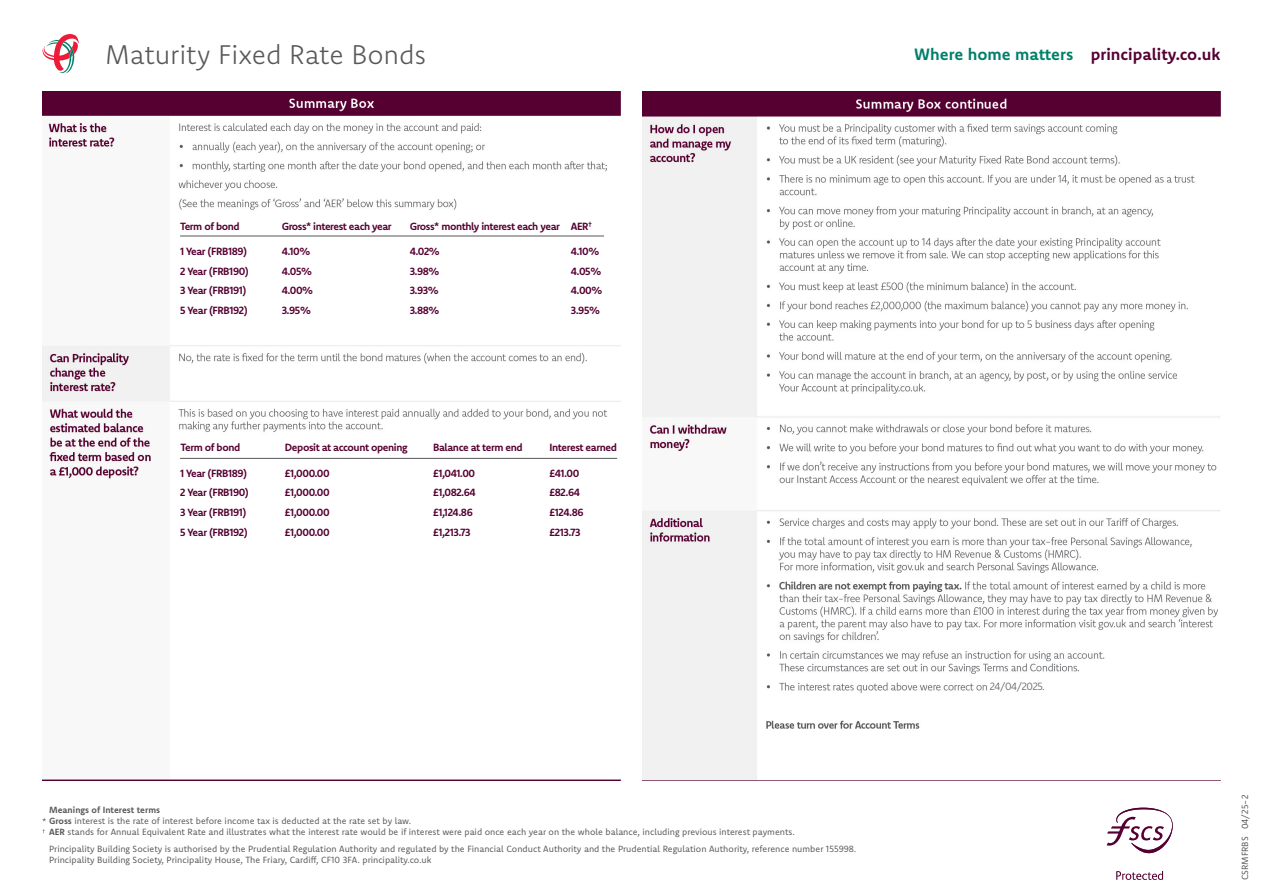
<style>
.page{position:relative;width:1263px;height:893px;background:#fff}
.page>*{position:absolute;margin:0;border:0;box-sizing:border-box;transform-origin:0 0}
.Product_title{font:300 27px "Komet";letter-spacing:-.005em;color:#57585a}
.tagline{font:700 16.5px "Komet";color:#550032}
.Plum_subhead{font:700 10.5px "Komet";letter-spacing:-.04em;color:#550032}
.Table_copy{font:700 10.5px "Komet";letter-spacing:-.04em;color:#550032}
.Table_copy-2{font:300 10.5px "Komet";letter-spacing:-.04em;color:#57585a}
.small_print{font:9px/10.8px "Komet";color:#57585a}
.ref_number{font:9px "Komet";color:#57585a}
.s1{color:#008068}
.s2{font-weight:700}
</style>
<div class="page">
<svg style="left:43px;top:34px;width:36px;height:39px"></svg>
<svg style="left:1116px;top:871px;width:47px;height:9px"></svg>
<svg style="left:1107px;top:808px;width:66px;height:45px"></svg>
<img style="left:43px;top:91px;width:578px;height:689px">
<img style="left:642px;top:91px;width:578px;height:689px">
<hr style="left:180px;top:236px;width:424px;height:1px;background:#57585a">
<hr style="left:180px;top:458px;width:437px;height:1px;background:#57585a">
<p class="Product_title" style="left:105px;top:37px;width:322px">Maturity Fixed Rate Bonds</p>
<p class="tagline" style="left:914px;top:43px;width:308px"><span class="s1">Where home matters</span> principality.co.uk</p>
<p class="Plum_subhead" style="left:180px;top:219px;width:61px">Term of bond</p>
<p class="Plum_subhead" style="left:282px;top:219px;width:111px">Gross* interest each year</p>
<p class="Plum_subhead" style="left:410px;top:219px;width:152px">Gross* monthly interest each year</p>
<p class="Table_copy" style="left:180px;top:245px;width:69px">1 Year (FRB189)</p>
<p class="Table_copy" style="left:180px;top:264px;width:70px">2 Year (FRB190)</p>
<p class="Table_copy" style="left:180px;top:284px;width:68px">3 Year (FRB191)</p>
<p class="Table_copy" style="left:180px;top:303px;width:69px">5 Year (FRB192)</p>
<p class="Table_copy" style="left:571px;top:219px;width:23px">AER<sup>†</sup></p>
<p class="Plum_subhead" style="left:282px;top:245px;width:30px">4.10%</p>
<p class="Plum_subhead" style="left:282px;top:264px;width:32px">4.05%</p>
<p class="Plum_subhead" style="left:282px;top:284px;width:33px">4.00%</p>
<p class="Plum_subhead" style="left:282px;top:303px;width:31px">3.95%</p>
<p class="Plum_subhead" style="left:410px;top:245px;width:32px">4.02%</p>
<p class="Plum_subhead" style="left:571px;top:245px;width:30px">4.10%</p>
<p class="Plum_subhead" style="left:410px;top:264px;width:31px">3.98%</p>
<p class="Plum_subhead" style="left:410px;top:284px;width:31px">3.93%</p>
<p class="Plum_subhead" style="left:410px;top:303px;width:31px">3.88%</p>
<p class="Plum_subhead" style="left:571px;top:264px;width:32px">4.05%</p>
<p class="Plum_subhead" style="left:571px;top:284px;width:33px">4.00%</p>
<p class="Plum_subhead" style="left:571px;top:303px;width:31px">3.95%</p>
<p class="Plum_subhead" style="left:181px;top:441px;width:61px">Term of bond</p>
<p class="Plum_subhead" style="left:285px;top:441px;width:124px">Deposit at account opening</p>
<p class="Plum_subhead" style="left:433px;top:441px;width:91px">Balance at term end</p>
<p class="Table_copy" style="left:180px;top:466px;width:69px">1 Year (FRB189)</p>
<p class="Table_copy" style="left:180px;top:486px;width:70px">2 Year (FRB190)</p>
<p class="Table_copy" style="left:180px;top:505px;width:68px">3 Year (FRB191)</p>
<p class="Table_copy" style="left:180px;top:525px;width:69px">5 Year (FRB192)</p>
<p class="Plum_subhead" style="left:285px;top:466px;width:46px">£1,000.00</p>
<p class="Plum_subhead" style="left:285px;top:486px;width:46px">£1,000.00</p>
<p class="Plum_subhead" style="left:285px;top:505px;width:46px">£1,000.00</p>
<p class="Plum_subhead" style="left:433px;top:466px;width:44px">£1,041.00</p>
<p class="Plum_subhead" style="left:433px;top:486px;width:44px">£1,082.64</p>
<p class="Plum_subhead" style="left:433px;top:505px;width:41px">£1,124.86</p>
<p class="Plum_subhead" style="left:433px;top:525px;width:39px">£1,213.73</p>
<p class="Plum_subhead" style="left:285px;top:525px;width:46px">£1,000.00</p>
<p class="Table_copy" style="left:550px;top:441px;width:69px">Interest earned</p>
<p class="Plum_subhead" style="left:550px;top:466px;width:31px">£41.00</p>
<p class="Plum_subhead" style="left:550px;top:486px;width:32px">£82.64</p>
<p class="Plum_subhead" style="left:550px;top:505px;width:36px">£124.86</p>
<p class="Plum_subhead" style="left:550px;top:525px;width:33px">£213.73</p>
<p class="small_print" style="left:49px;top:805px;width:747px"><span class="s2">Meanings of Interest terms<br>Gross</span> interest is the rate of interest before income tax is deducted at the rate set by law.<br><span class="s2">AER</span> stands for Annual Equivalent Rate and illustrates what the interest rate would be if interest were paid once each year on the whole balance, including previous interest payments.</p>
<p class="small_print" style="left:49px;top:843px;width:809px">Principality Building Society is authorised by the Prudential Regulation Authority and regulated by the Financial Conduct Authority and the Prudential Regulation Authority, reference number 155998.<br>Principality Building Society, Principality House, The Friary, Cardiff, CF10 3FA. principality.co.uk</p>
<p class="Table_copy-2" style="left:990px;top:679px;width:57px">24/04/2025.</p>
<p class="ref_number" style="left:1239px;top:829px;width:36px;rotate:-90deg">04/25-2</p>
<p class="ref_number" style="left:1239px;top:880px;width:45px;rotate:-90deg">CSRMFRBS</p>
</div>
